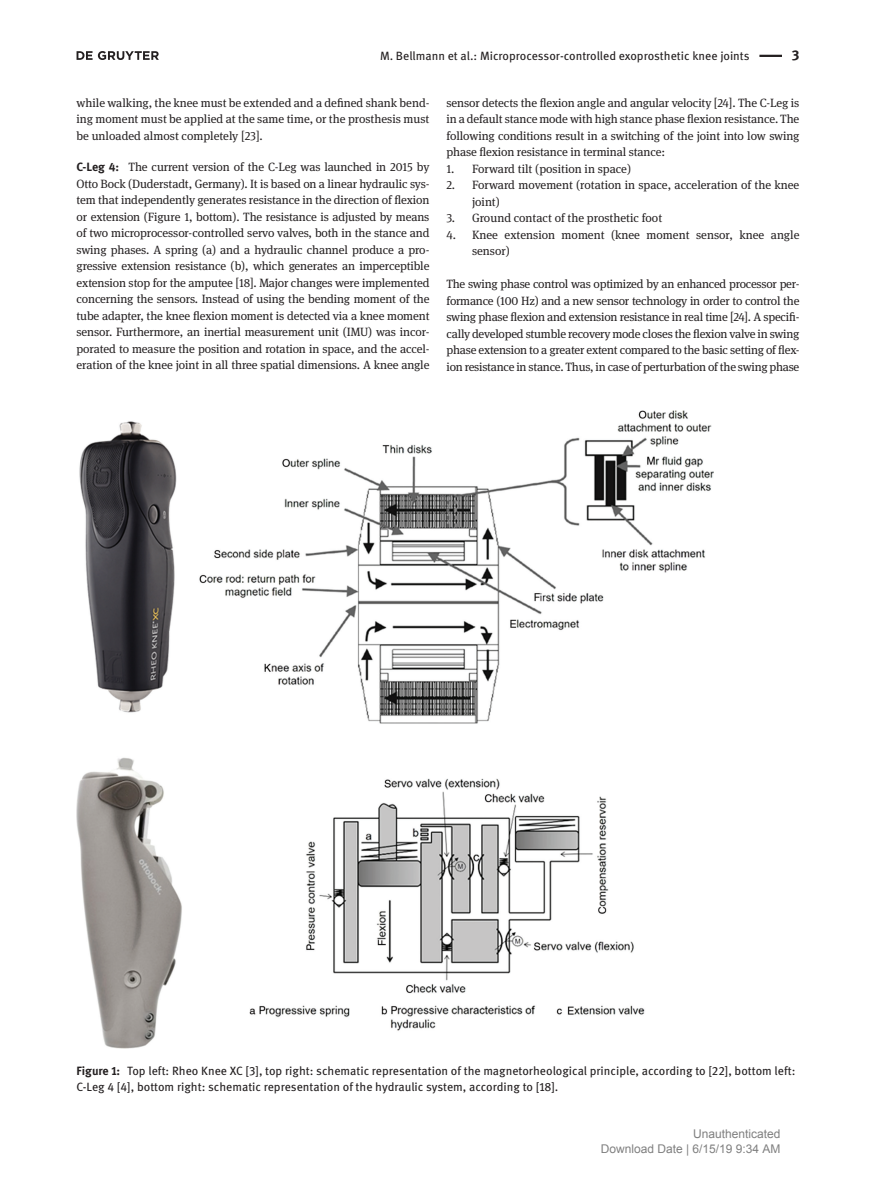
<style>
.page{position:relative;width:893px;height:1191px;background:#fff}
.page>*{position:absolute;margin:0;border:0;box-sizing:border-box;transform-origin:0 0}
.t1{font:700 14.25px "DG Meta Science";color:#231f20}
.t2{font:12px/16.5px "DG Meta Serif Science";color:#231f20;text-align:justify}
.t3{font:12px/16.5px "DG Meta Science";color:#231f20}
.t4{font:12px/15px "Arial";color:#808080;text-align:right}
.s1{font-family:"DG Meta Science";font-weight:700}
.s2{font-weight:700}
</style>
<div class="page">
<hr style="left:759px;top:55px;width:23px;height:2px;background:#231f20">
<img style="left:77px;top:410px;width:636px;height:638px">
<svg style="left:77px;top:51px;width:82px;height:9px"></svg>
<p class="t3" style="left:380px;top:47px;width:371px">M. Bellmann et al.: Microprocessor-controlled exoprosthetic knee joints</p>
<p class="t1" style="left:792px;top:44px;width:9px">3</p>
<p class="t2" style="left:77px;top:94px;width:354px">while walking, the knee must be extended and a defined shank bend&shy;ing moment must be applied at the same time, or the prosthesis must be unloaded almost completely [23].</p>
<p class="t2" style="left:77px;top:159px;width:354px"><span class="s1">C-Leg 4:</span> The current version of the C-Leg was launched in 2015 by Otto Bock (Duderstadt, Germany). It is based on a linear hydraulic sys&shy;tem that independently generates resistance in the direction of flexion or extension (Figure 1, bottom). The resistance is adjusted by means of two microprocessor-controlled servo valves, both in the stance and swing phases. A spring (a) and a hydraulic channel produce a pro&shy;gressive extension resistance (b), which generates an imperceptible extension stop for the amputee [18]. Major changes were implemented concerning the sensors. Instead of using the bending moment of the tube adapter, the knee flexion moment is detected via a knee moment sensor. Furthermore, an inertial measurement unit (IMU) was incor&shy;porated to measure the position and rotation in space, and the accel&shy;eration of the knee joint in all three spatial dimensions. A knee angle</p>
<p class="t2" style="left:446px;top:94px;width:354px">sensor detects the flexion angle and angular velocity [24]. The C-Leg is in a default stance mode with high stance phase flexion resistance. The following conditions result in a switching of the joint into low swing phase flexion resistance in terminal stance:</p>
<p class="t2" style="left:446px;top:160px;width:186px">1. Forward tilt (position in space)</p>
<p class="t2" style="left:472px;top:177px;width:329px;text-indent:-26px">2. Forward movement (rotation in space, acceleration of the knee joint)</p>
<p class="t2" style="left:446px;top:210px;width:217px">3. Ground contact of the prosthetic foot</p>
<p class="t2" style="left:472px;top:226px;width:329px;text-indent:-26px">4. Knee extension moment (knee moment sensor, knee angle sensor)</p>
<p class="t2" style="left:446px;top:276px;width:354px">The swing phase control was optimized by an enhanced processor per&shy;formance (100 Hz) and a new sensor technology in order to control the swing phase flexion and extension resistance in real time [24]. A specifi&shy;cally developed stumble recovery mode closes the flexion valve in swing phase extension to a greater extent compared to the basic setting of flex&shy;ion resistance in stance. Thus, in case of perturbation of the swing phase</p>
<p class="t3" style="left:77px;top:1061px;width:720px"><span class="s2">Figure 1:</span> Top left: Rheo Knee XC [3], top right: schematic representation of the magnetorheological principle, according to [22], bottom left:<br>C-Leg 4 [4], bottom right: schematic representation of the hydraulic system, according to [18].</p>
<p class="t4" style="left:601px;top:1127px;width:181px">Unauthenticated<br>Download Date | 6/15/19 9:34 AM</p>
</div>
